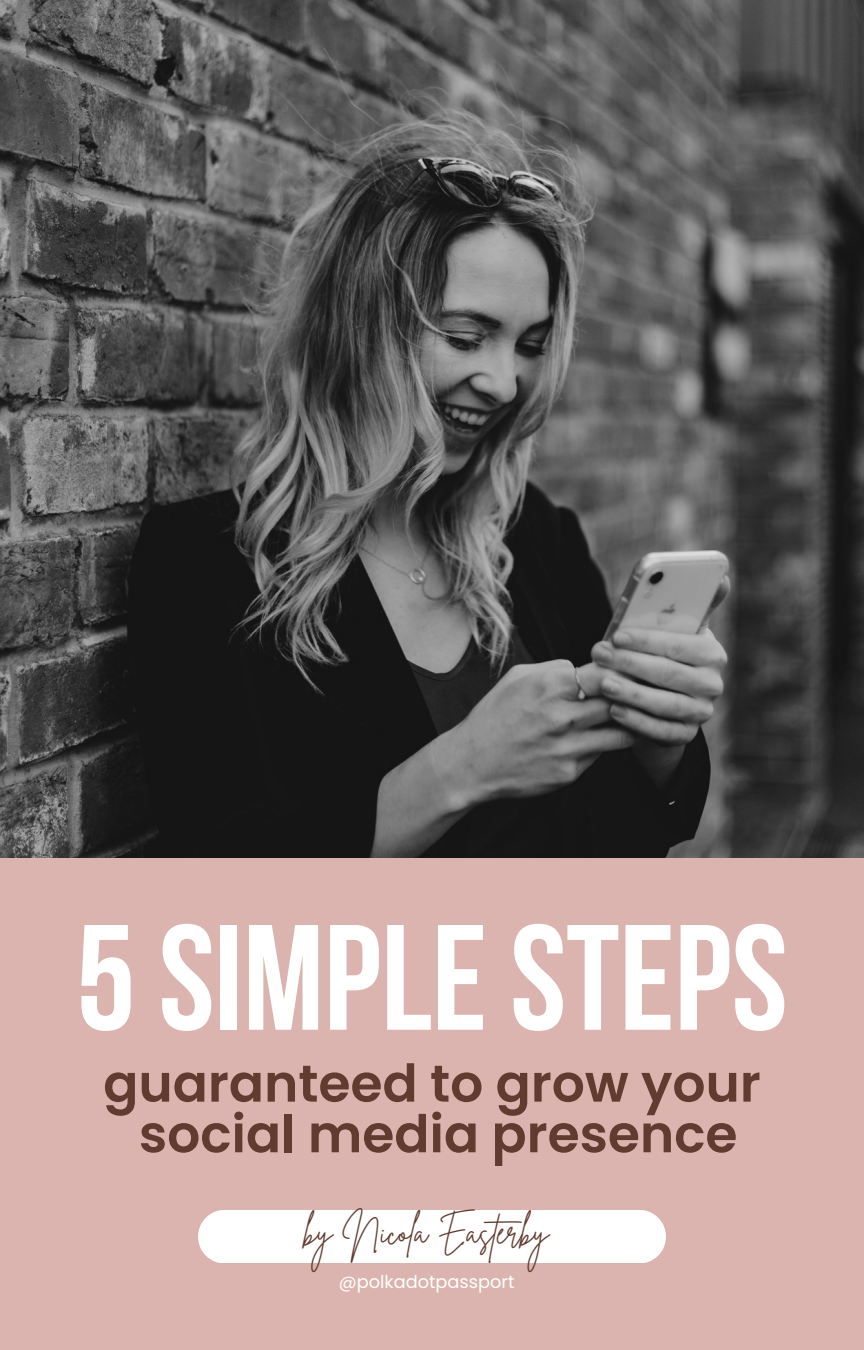
<style>
.page{position:relative;width:864px;height:1350px;background:#fff}
.page>*{position:absolute;margin:0;border:0;box-sizing:border-box;transform-origin:0 0}
.t1{font:700 149.62px "Bebas Neue";color:#fff}
.t2{font:600 51.98px/50.6px "Poppins";color:#613b30;text-align:center}
.t3{font:33.98px "Brittany Signature";color:#613b30}
.t4{font:17.78px "Poppins";color:#fff}
</style>
<div class="page">
<div style="left:0;top:802px;width:864px;height:548px;background:#dbb4af"></div>
<img style="left:0;top:0;width:864px;height:857px">
<div style="left:198px;top:1210px;width:468px;height:52px;background:#fff;border-radius:27px"></div>
<h1 class="t1" style="left:76px;top:918px;width:713px">5SIMPLESTEPS</h1>
<p class="t2" style="left:103px;top:1058px;width:659px">guaranteed to grow your social media presence</p>
<p class="t3" style="left:305px;top:1210px;width:246px">by Nicola Easterby</p>
<p class="t4" style="left:339px;top:1269px;width:177px">@polkadotpassport</p>
</div>
